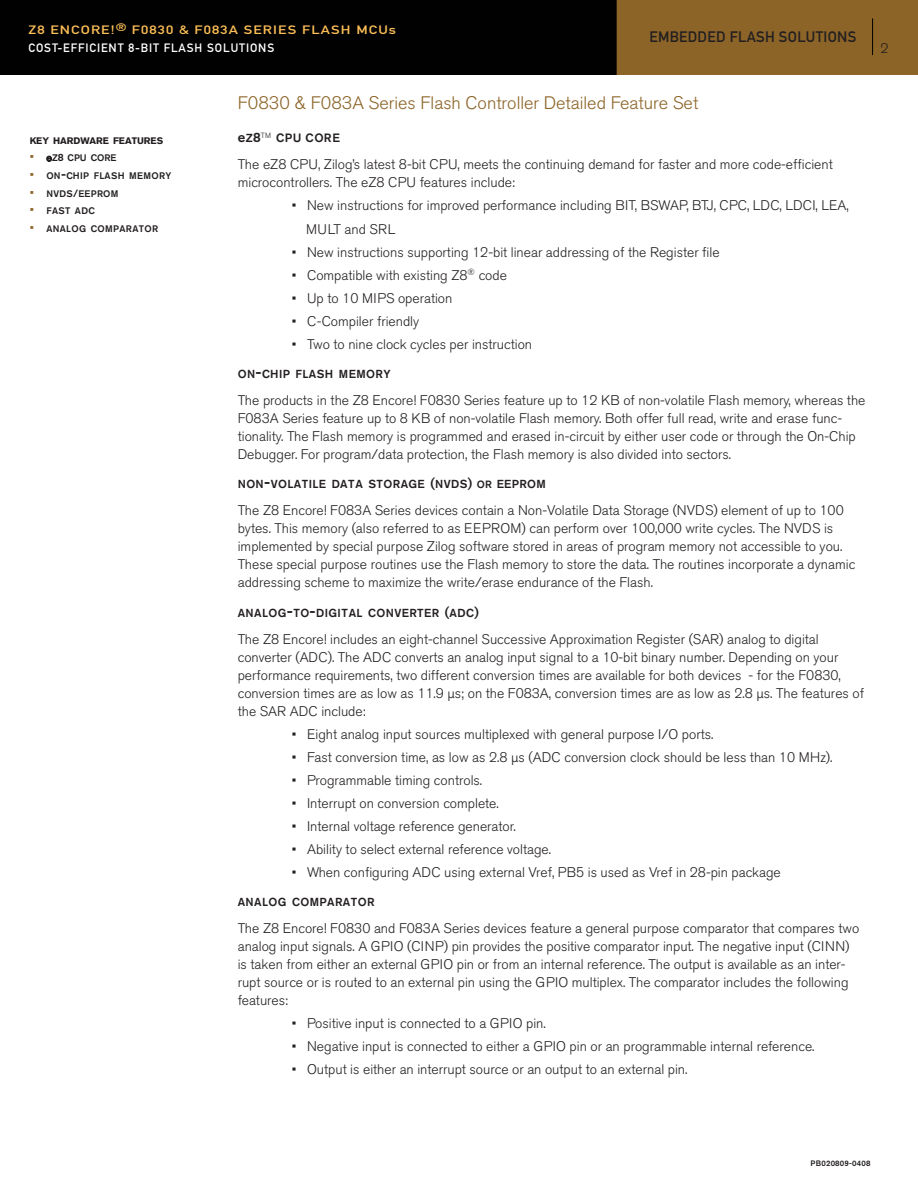
<style>
.page{position:relative;width:918px;height:1188px;background:#fff}
.page>*{position:absolute;margin:0;border:0;box-sizing:border-box;transform-origin:0 0}
.Headers{font:300 18px "Akzidenz Grotesk BE";color:#8c6428}
.t1{font:15px "DIN Mittelschrift Std";letter-spacing:.02em;color:#231f20}
.Headers-2{font:300 13.8px/18px "Akzidenz Grotesk BE";color:#231f20}
.Headers-3{font:300 13.8px "Akzidenz Grotesk BE";letter-spacing:.02em;color:#231f20}
.Body{font:300 13.8px "Akzidenz Grotesk BE";color:#231f20}
.t2{font:12px "DIN Mittelschrift Std";letter-spacing:.075em;color:#fdbf56;scale:1.25 1}
.t3{font:12px "DIN Mittelschrift Std";letter-spacing:.075em;color:#fff}
.Subheaders{font:500 12px "Akzidenz Grotesk BE";letter-spacing:.045em;color:#231f20}
.Subheaders-2{font:500 11.55px "Akzidenz Grotesk BE";letter-spacing:.035em;color:#231f20}
.Bullet_Header{font:500 9.45px "Akzidenz Grotesk BE";letter-spacing:.035em;color:#231f20}
.Bullet_Header-2{font:700 9.45px "Akzidenz Grotesk BE";color:#231f20}
.Subheaders-3{font:500 7.8px "Akzidenz Grotesk BE";letter-spacing:.025em;color:#231f20}
.s1{font-weight:300;font-size:12.75px;color:#8c6428}
.s2{font-weight:400;font-size:10.5px}
.s3{font-size:10.5px}
.s4{font-size:13.5px}
.s5{font-size:11.55px}
.s6{font-size:16.5px}
</style>
<div class="page">
<div style="left:0;top:0;width:619px;height:74px;background:#010101"></div>
<div style="left:617px;top:0;width:301px;height:75px;background:#8c6428"></div>
<hr style="left:872px;top:18px;width:1px;height:37px;background:#000">
<svg style="left:47px;top:156px;width:5px;height:6px"></svg>
<p class="t2" style="left:28px;top:23px;width:51px">Z8 EN CORE</p>
<p class="t2" style="left:111px;top:23px;width:122px">!<sup>®</sup> F0830 &amp; F083A SERIE</p>
<p class="t2" style="left:288px;top:23px;width:88px">S FLASH MCUS</p>
<p class="t3" style="left:28px;top:41px;width:43px">COST-EFF</p>
<p class="t3" style="left:85px;top:41px;width:189px">ICIENT 8-BIT FLASH SOLUTIONS</p>
<p class="t1" style="left:650px;top:28px;width:207px">EMBEDDED FLASH SOLUTIONS</p>
<p class="Body" style="left:880px;top:40px;width:10px">2</p>
<p class="Bullet_Header-2" style="left:30px;top:135px;width:135px">KEY HARDWARE FEATURES</p>
<p class="Bullet_Header" style="left:30px;top:152px;width:88px"><span class="s1">•</span> <span class="s2">e</span>Z<span class="s3">8</span> CPU CORE</p>
<p class="Bullet_Header" style="left:30px;top:170px;width:143px"><span class="s1">•</span> ON<span class="s4">-</span>CHIP FLASH MEMORY</p>
<p class="Bullet_Header" style="left:30px;top:188px;width:90px"><span class="s1">•</span> NVDS<span class="s3">/</span>EEPROM</p>
<p class="Bullet_Header" style="left:30px;top:205px;width:67px"><span class="s1">•</span> FAST ADC</p>
<p class="Bullet_Header" style="left:30px;top:223px;width:130px"><span class="s1">•</span> ANALOG COMPARATOR</p>
<p class="Headers" style="left:238px;top:92px;width:462px">F0830 &amp; F083A Series Flash Controller Detailed Feature Set</p>
<p class="Subheaders" style="left:238px;top:131px;width:104px"><span class="s4">E</span><span class="s5">Z</span><span class="s4">8</span><sup>TM</sup> CPU CORE</p>
<p class="Headers-2" style="left:238px;top:156px;width:597px">The eZ8 CPU, Zilog’s latest 8-bit CPU, meets the continuing demand for faster and more code-efficient microcontrollers. The eZ8 CPU features include:</p>
<p class="Headers-2" style="left:292px;top:197px;width:558px">• New instructions for improved performance including BIT, BSWAP, BTJ, CPC, LDC, LDCI, LEA,</p>
<p class="Headers-3" style="left:306px;top:221px;width:91px">MULT and SRL</p>
<p class="Headers-2" style="left:292px;top:243px;width:429px">• New instructions supporting 12-bit linear addressing of the Register file</p>
<p class="Headers-2" style="left:292px;top:266px;width:217px">• Compatible with existing Z8<sup>®</sup> code</p>
<p class="Headers-2" style="left:292px;top:289px;width:162px">• Up to 10 MIPS operation</p>
<p class="Headers-2" style="left:292px;top:312px;width:129px">• C-Compiler friendly</p>
<p class="Headers-2" style="left:292px;top:335px;width:242px">• Two to nine clock cycles per instruction</p>
<p class="Subheaders-2" style="left:238px;top:367px;width:154px">ON<span class="s6">-</span>CHIP FLASH MEMORY</p>
<p class="Headers-2" style="left:238px;top:392px;width:629px">The products in the Z8 Encore! F0830 Series feature up to 12 KB of non-volatile Flash memory, whereas the F083A Series feature up to 8 KB of non-volatile Flash memory. Both offer full read, write and erase func&shy;tionality. The Flash memory is programmed and erased in-circuit by either user code or through the On-Chip Debugger. For program/data protection, the Flash memory is also divided into sectors.</p>
<p class="Subheaders-2" style="left:238px;top:477px;width:310px">NON<span class="s6">-</span>VOLATILE DATA STORAGE <span class="s4">(</span>NVDS<span class="s4">)</span> <span class="s3">OR</span> EEPROM</p>
<p class="Headers-2" style="left:238px;top:502px;width:619px">The Z8 Encore! F083A Series devices contain a Non-Volatile Data Storage (NVDS) element of up to 100 bytes. This memory (also referred to as EEPROM) can perform over 100,000 write cycles. The NVDS is implemented by special purpose Zilog software stored in areas of program memory not accessible to you.<br>These special purpose routines use the Flash memory to store the data. The routines incorporate a dynamic addressing scheme to maximize the write/erase endurance of the Flash.</p>
<p class="Subheaders-2" style="left:238px;top:605px;width:243px">ANALOG<span class="s6">-</span>TO<span class="s6">-</span>DIGITAL CONVERTER <span class="s4">(</span>ADC<span class="s4">)</span></p>
<p class="Headers-2" style="left:238px;top:630px;width:628px">The Z8 Encore! includes an eight-channel Successive Approximation Register (SAR) analog to digital converter (ADC). The ADC converts an analog input signal to a 10-bit binary number. Depending on your performance requirements, two different conversion times are available for both devices - for the F0830, conversion times are as low as 11.9 μs; on the F083A, conversion times are as low as 2.8 μs. The features of the SAR ADC include:</p>
<p class="Headers-2" style="left:292px;top:725px;width:423px">• Eight analog input sources multiplexed with general purpose I/O ports.</p>
<p class="Headers-2" style="left:292px;top:748px;width:542px">• Fast conversion time, as low as 2.8 μs (ADC conversion clock should be less than 10 MHz).</p>
<p class="Headers-2" style="left:292px;top:771px;width:192px">• Programmable timing controls.</p>
<p class="Headers-2" style="left:292px;top:794px;width:209px">• Interrupt on conversion complete.</p>
<p class="Headers-2" style="left:292px;top:817px;width:226px">• Internal voltage reference generator.</p>
<p class="Headers-2" style="left:292px;top:840px;width:261px">• Ability to select external reference voltage.</p>
<p class="Headers-2" style="left:292px;top:864px;width:491px">• When configuring ADC using external Vref, PB5 is used as Vref in 28-pin package</p>
<p class="Subheaders-2" style="left:238px;top:895px;width:138px">ANALOG COMPARATOR</p>
<p class="Headers-2" style="left:238px;top:920px;width:623px">The Z8 Encore! F0830 and F083A Series devices feature a general purpose comparator that compares two analog input signals. A GPIO (CINP) pin provides the positive comparator input. The negative input (CINN) is taken from either an external GPIO pin or from an internal reference. The output is available as an inter&shy;rupt source or is routed to an external pin using the GPIO multiplex. The comparator includes the following features:</p>
<p class="Headers-2" style="left:292px;top:1015px;width:256px">• Positive input is connected to a GPIO pin.</p>
<p class="Headers-2" style="left:292px;top:1038px;width:524px">• Negative input is connected to either a GPIO pin or an programmable internal reference.</p>
<p class="Headers-2" style="left:292px;top:1061px;width:397px">• Output is either an interrupt source or an output to an external pin.</p>
<p class="Subheaders-3" style="left:811px;top:1158px;width:62px">PB020809-0408</p>
</div>
